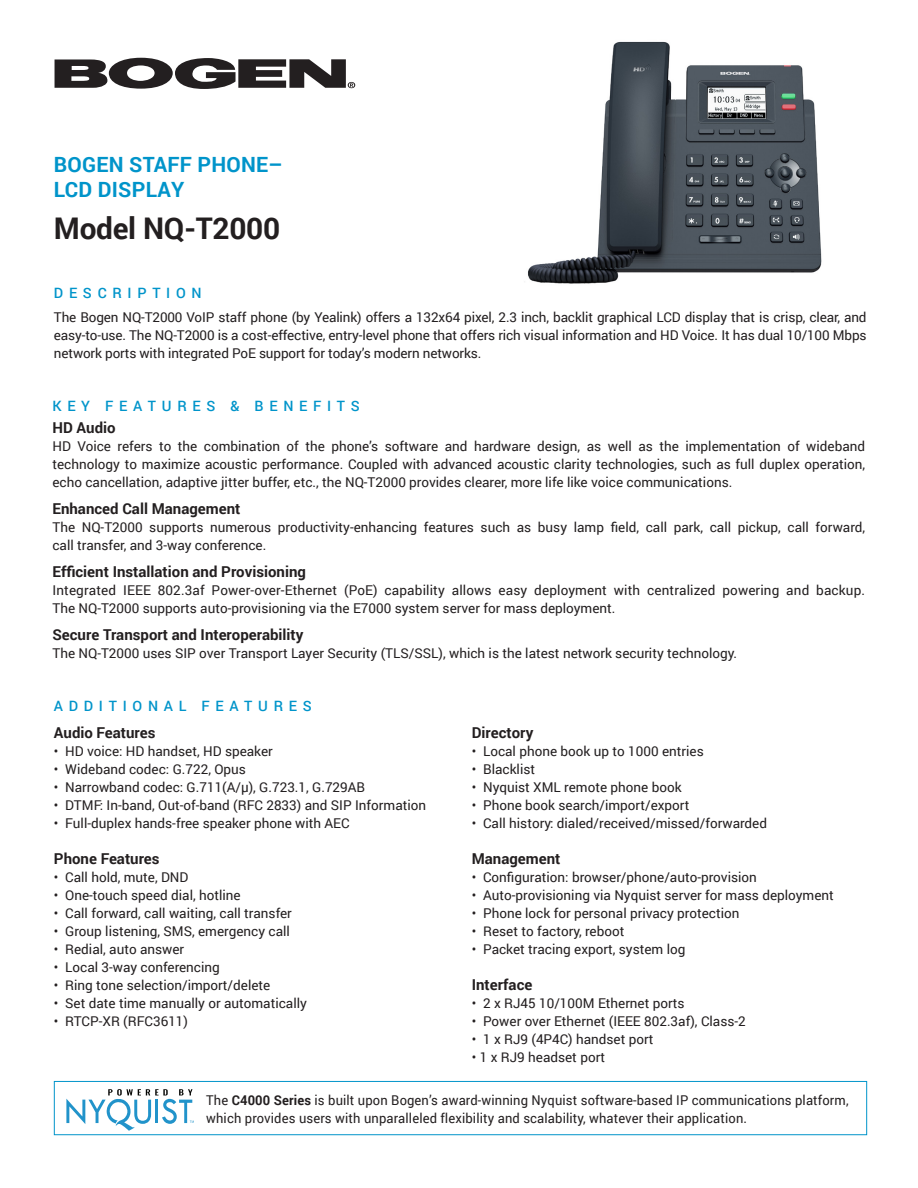
<style>
.page{position:relative;width:918px;height:1188px;background:#fff}
.page>*{position:absolute;margin:0;border:0;box-sizing:border-box;transform-origin:0 0}
.t1{font:700 29.85px "Roboto";letter-spacing:-.01em;color:#231f20}
.t2{font:700 21px/25.2px "Roboto";letter-spacing:.01em;color:#0094ca}
.t3{font:700 15px "Roboto";color:#231f20}
.t4{font:500 14.25px "Roboto";letter-spacing:.4em;color:#0094ca}
.t5{font:13.5px/18px "Roboto";color:#231f20;text-align:justify}
.t6{font:13.5px/18px "Roboto";color:#231f20;scale:.96 1}
.s1{font-weight:700}
.s2{font-size:14.1px}
</style>
<div class="page">
<img style="left:528px;top:41px;width:294px;height:243px">
<svg style="left:55px;top:58px;width:300px;height:31px"></svg>
<div style="left:54px;top:1081px;width:813px;height:54px;border:1px solid #0094ca"></div>
<svg style="left:66px;top:1089px;width:128px;height:42px"></svg>
<p class="t2" style="left:54px;top:151px;width:231px">BOGEN STAFF PHONE–<br>LCD DISPLAY</p>
<p class="t1" style="left:54px;top:207px;width:228px">Model NQ-T2000</p>
<p class="t4" style="left:54px;top:283px;width:149px">DESCRIPTION</p>
<p class="t5" style="left:54px;top:308px;width:814px">The Bogen NQ-T2000 VoIP staff phone (by Yealink) offers a 132x64 pixel, 2.3 inch, backlit graphical LCD display that is crisp, clear, and easy-to-use. The NQ-T2000 is a cost-effective, entry-level phone that offers rich visual information and HD Voice. It has dual 10/100 Mbps network ports with integrated PoE support for today’s modern networks.</p>
<p class="t4" style="left:52px;top:395px;width:309px">KEY FEATURES &amp; BENEFITS</p>
<p class="t3" style="left:52px;top:417px;width:65px">HD Audio</p>
<p class="t5" style="left:52px;top:436px;width:814px">HD Voice refers to the combination of the phone’s software and hardware design, as well as the implementation of wideband technology to maximize acoustic performance. Coupled with advanced acoustic clarity technologies, such as full duplex operation, echo cancellation, adaptive jitter buffer, etc., the NQ-T2000 provides clearer, more life like voice communications.</p>
<p class="t3" style="left:52px;top:498px;width:189px">Enhanced Call Management</p>
<p class="t5" style="left:52px;top:517px;width:814px">The NQ-T2000 supports numerous productivity-enhancing features such as busy lamp field, call park, call pickup, call forward, call transfer, and 3-way conference.</p>
<p class="t3" style="left:52px;top:561px;width:255px">Efficient Installation and Provisioning</p>
<p class="t5" style="left:52px;top:580px;width:814px">Integrated IEEE 802.3af Power-over-Ethernet (PoE) capability allows easy deployment with centralized powering and backup.<br>The NQ-T2000 supports auto-provisioning via the E7000 system server for mass deployment.</p>
<p class="t3" style="left:52px;top:624px;width:252px">Secure Transport and Interoperability</p>
<p class="t5" style="left:52px;top:643px;width:686px">The NQ-T2000 uses SIP over Transport Layer Security (TLS/SSL), which is the latest network security technology.</p>
<p class="t4" style="left:54px;top:696px;width:259px">ADDITIONAL FEATURES</p>
<p class="t3" style="left:54px;top:722px;width:103px">Audio Features</p>
<p class="t5" style="left:54px;top:741px;width:220px">• HD voice: HD handset, HD speaker</p>
<p class="t5" style="left:54px;top:759px;width:194px">• Wideband codec: G.722, Opus</p>
<p class="t5" style="left:54px;top:777px;width:313px">• Narrowband codec: G.711(A/μ), G.723.1, G.729AB</p>
<p class="t5" style="left:54px;top:795px;width:374px">• DTMF: In-band, Out-of-band (RFC 2833) and SIP Information</p>
<p class="t5" style="left:54px;top:813px;width:297px">• Full-duplex hands-free speaker phone with AEC</p>
<p class="t3" style="left:54px;top:848px;width:107px">Phone Features</p>
<p class="t5" style="left:54px;top:867px;width:136px">• Call hold, mute, DND</p>
<p class="t5" style="left:54px;top:885px;width:188px">• One-touch speed dial, hotline</p>
<p class="t5" style="left:54px;top:903px;width:240px">• Call forward, call waiting, call transfer</p>
<p class="t5" style="left:54px;top:921px;width:237px">• Group listening, SMS, emergency call</p>
<p class="t5" style="left:54px;top:939px;width:132px">• Redial, auto answer</p>
<p class="t5" style="left:54px;top:957px;width:167px">• Local 3-way conferencing</p>
<p class="t5" style="left:54px;top:975px;width:218px">• Ring tone selection/import/delete</p>
<p class="t5" style="left:54px;top:993px;width:255px">• Set date time manually or automatically</p>
<p class="t5" style="left:54px;top:1011px;width:136px">• RTCP-XR (RFC3611)</p>
<p class="t3" style="left:472px;top:722px;width:63px">Directory</p>
<p class="t5" style="left:472px;top:741px;width:233px">• Local phone book up to 1000 entries</p>
<p class="t5" style="left:472px;top:759px;width:65px">• Blacklist</p>
<p class="t5" style="left:472px;top:777px;width:211px">• Nyquist XML remote phone book</p>
<p class="t5" style="left:472px;top:795px;width:219px">• Phone book search/import/export</p>
<p class="t5" style="left:472px;top:813px;width:297px">• Call history: dialed/received/missed/forwarded</p>
<p class="t3" style="left:472px;top:848px;width:90px">Management</p>
<p class="t5" style="left:472px;top:867px;width:287px">• Configuration: browser/phone/auto-provision</p>
<p class="t5" style="left:472px;top:885px;width:364px">• Auto-provisioning via Nyquist server for mass deployment</p>
<p class="t5" style="left:472px;top:903px;width:269px">• Phone lock for personal privacy protection</p>
<p class="t5" style="left:472px;top:921px;width:154px">• Reset to factory, reboot</p>
<p class="t5" style="left:472px;top:939px;width:215px">• Packet tracing export, system log</p>
<p class="t3" style="left:472px;top:974px;width:62px">Interface</p>
<p class="t5" style="left:472px;top:993px;width:214px">• 2 x RJ45 10/100M Ethernet ports</p>
<p class="t5" style="left:472px;top:1011px;width:275px">• Power over Ethernet (IEEE 802.3af), Class-2</p>
<p class="t5" style="left:472px;top:1029px;width:183px">• 1 x RJ9 (4P4C) handset port</p>
<p class="t5" style="left:472px;top:1047px;width:135px">• 1 x RJ9 headset port</p>
<p class="t6" style="left:206px;top:1091px;width:671px">The <span class="s1">C4000 Series</span> is built upon Bogen’s award-winning Nyquist software-based IP communications platform, which provides users with unparalleled flexibility and scalability, whatever their application<span class="s2">.</span></p>
</div>
